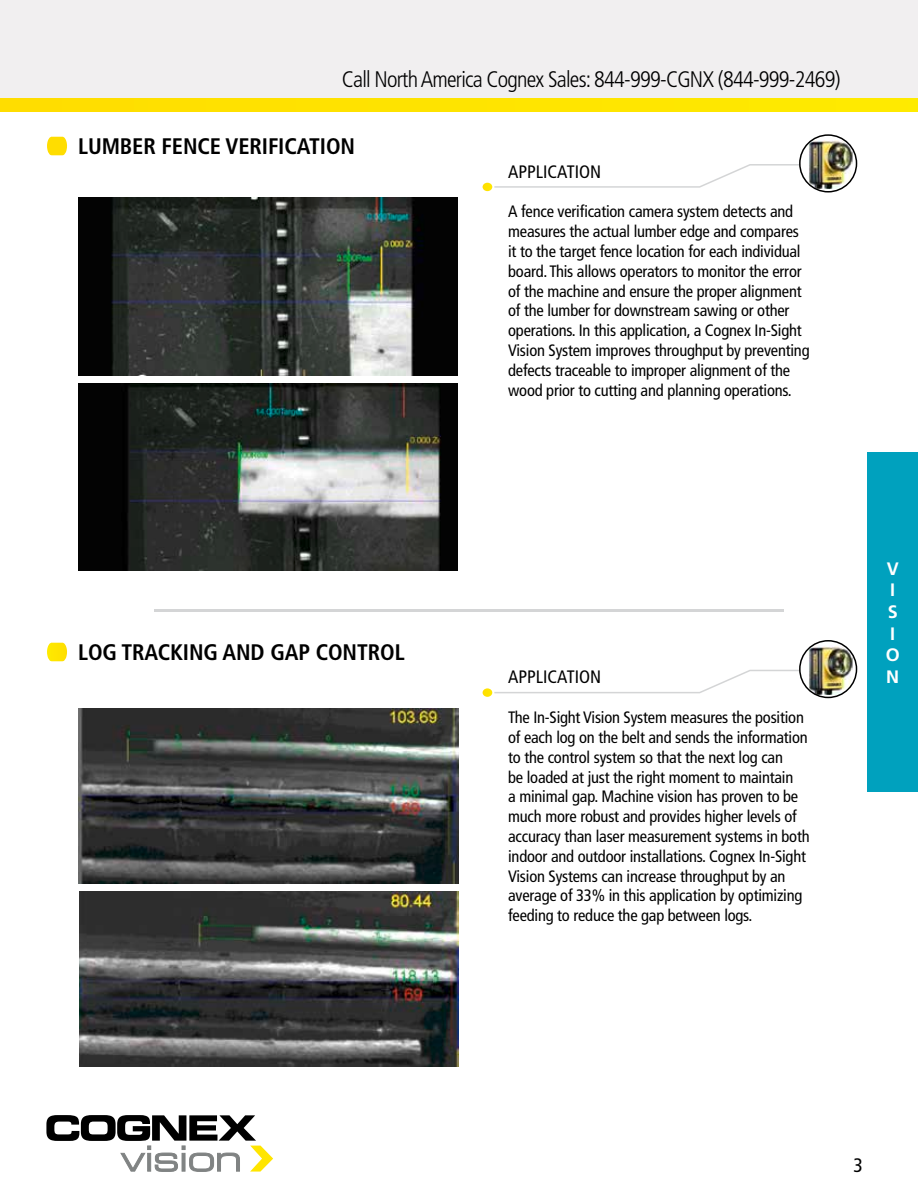
<style>
.page{position:relative;width:918px;height:1188px;background:#fff}
.page>*{position:absolute;margin:0;border:0;box-sizing:border-box;transform-origin:0 0}
.t1{font:300 condensed 22.5px "Frutiger";letter-spacing:-.035em;color:#000}
.t2{font:700 condensed 22.5px "Frutiger";letter-spacing:-.005em;color:#000}
.t3{font:condensed 19.5px "Frutiger";color:#000}
.t4{font:condensed 18px "Frutiger";color:#000}
.t5{font:700 18px/21.6px "Frutiger";color:#fff}
.t6{font:condensed 16.5px/19.8px "Frutiger";letter-spacing:-.01em;color:#000}
</style>
<div class="page">
<div style="left:867px;top:453px;width:51px;height:339px;background:#00a1be"></div>
<div style="left:0;top:0;width:918px;height:104px;background:#f1eff0"></div>
<div style="left:0;top:98px;width:918px;height:14px;background:#ffe400"></div>
<svg style="left:46px;top:1115px;width:227px;height:57px"></svg>
<img style="left:78px;top:197px;width:380px;height:179px">
<img style="left:79px;top:384px;width:379px;height:186px">
<svg style="left:47px;top:137px;width:20px;height:19px"></svg>
<svg style="left:483px;top:134px;width:374px;height:59px"></svg>
<svg style="left:483px;top:640px;width:374px;height:58px"></svg>
<hr style="left:154px;top:609px;width:630px;height:3px;background:#d4d5d6">
<img style="left:79px;top:709px;width:379px;height:175px">
<img style="left:79px;top:891px;width:379px;height:175px">
<svg style="left:47px;top:643px;width:20px;height:18px"></svg>
<h1 class="t1" style="left:342px;top:67px;width:500px">Call North America Cognex Sales: 844-999-CGNX (844-999-2469)</h1>
<h1 class="t2" style="left:78px;top:133px;width:278px">LUMBER FENCE VERIFICATION</h1>
<p class="t4" style="left:508px;top:161px;width:94px">APPLICATION</p>
<p class="t6" style="left:508px;top:202px;width:303px">A fence verification camera system detects and measures the actual lumber edge and compares it to the target fence location for each individual board. This allows operators to monitor the error of the machine and ensure the proper alignment of the lumber for downstream sawing or other operations. In this application, a Cognex In-Sight Vision System improves throughput by preventing defects traceable to improper alignment of the wood prior to cutting and planning operations.</p>
<h1 class="t2" style="left:78px;top:639px;width:328px">LOG TRACKING AND GAP CONTROL</h1>
<p class="t4" style="left:508px;top:667px;width:94px">APPLICATION</p>
<p class="t6" style="left:508px;top:708px;width:303px">The In-Sight Vision System measures the position of each log on the belt and sends the information to the control system so that the next log can<br>be loaded at just the right moment to maintain<br>a minimal gap. Machine vision has proven to be much more robust and provides higher levels of accuracy than laser measurement systems in both indoor and outdoor installations. Cognex In-Sight Vision Systems can increase throughput by an average of 33% in this application by optimizing feeding to reduce the gap between logs.</p>
<p class="t5" style="left:886px;top:558px;width:16px">V<br>I<br>S<br>I<br>O<br>N</p>
<p class="t3" style="left:854px;top:1154px;width:11px">3</p>
</div>
